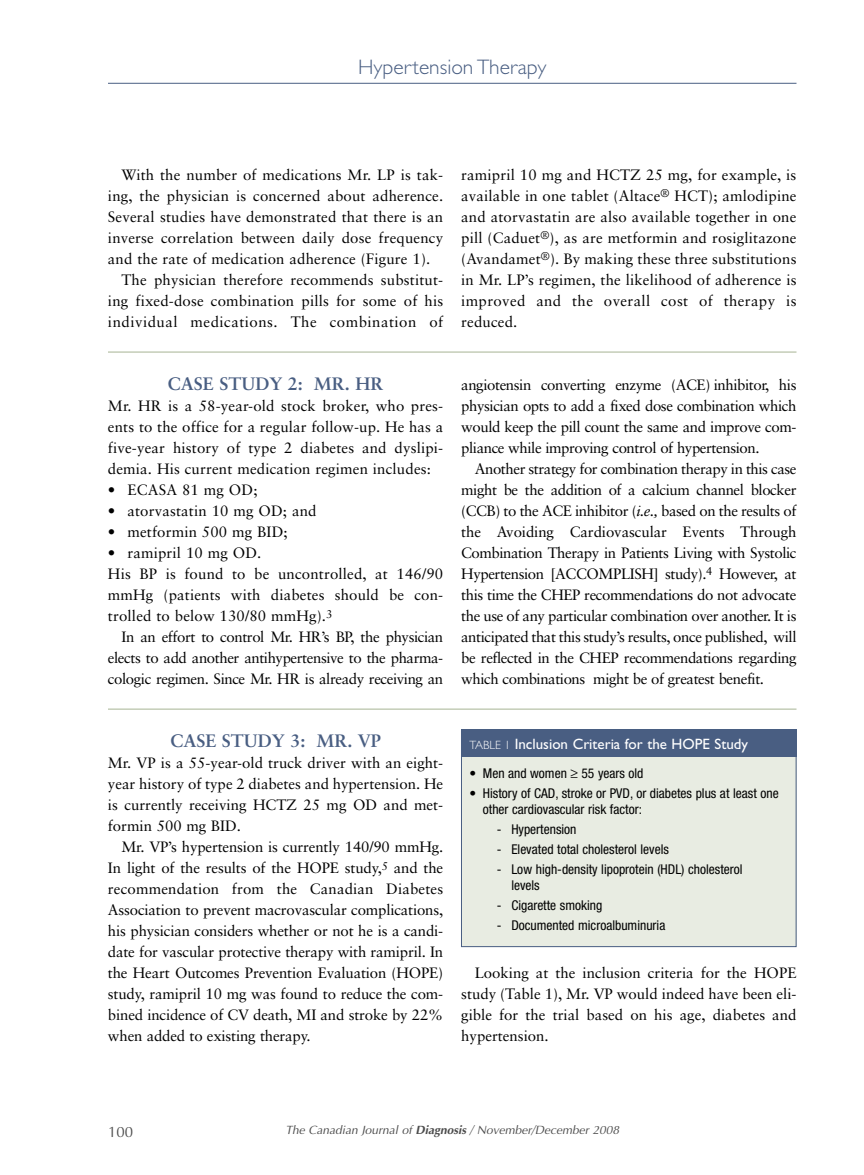
<style>
.page{position:relative;width:864px;height:1175px;background:#fff}
.page>*{position:absolute;margin:0;border:0;box-sizing:border-box;transform-origin:0 0}
.t1{font:300 21px "Gill Sans";color:#495e82}
.t2{font:700 18px "Sabon";color:#495e82}
.t3{font:15px/21px "Sabon";letter-spacing:.01em;color:#000;text-align:justify}
.t4{font:15px "Sabon";letter-spacing:.035em;color:#000}
.t5{font:15px "Gill Sans";color:#fff}
.t6{font:15px "Optima";color:#4d4d4d}
.t7{font:condensed 13.5px/15.8px "Helvetica Neue";color:#000}
.t8{font:italic 12px "Optima";color:#4d4d4d}
.s1{font-style:italic}
.s2{font-weight:300;font-size:12px}
.s3{font-weight:700}
</style>
<div class="page">
<hr style="left:108px;top:83px;width:688px;height:1px;background:#495e82">
<div style="left:461px;top:729px;width:335px;height:217px;background:#e8ece2"></div>
<div style="left:461px;top:729px;width:335px;height:28px;background:#495e82"></div>
<div style="left:461px;top:730px;width:335px;height:217px;border:1px solid #495e82"></div>
<hr style="left:108px;top:351px;width:688px;height:2px;background:#c4cdb7">
<hr style="left:108px;top:708px;width:688px;height:2px;background:#c4cdb7">
<h1 class="t1" style="left:358px;top:59px;width:190px">Hypertension Therapy</h1>
<p class="t3" style="left:121px;top:166px;width:323px">With the number of medications Mr. LP is tak-</p>
<p class="t3" style="left:108px;top:187px;width:337px">ing, the physician is concerned about adherence.</p>
<p class="t3" style="left:108px;top:208px;width:337px">Several studies have demonstrated that there is an</p>
<p class="t3" style="left:108px;top:229px;width:337px">inverse correlation between daily dose frequency</p>
<p class="t3" style="left:108px;top:250px;width:324px">and the rate of medication adherence (Figure 1).</p>
<p class="t3" style="left:121px;top:271px;width:323px">The physician therefore recommends substitut-</p>
<p class="t3" style="left:108px;top:292px;width:337px">ing fixed-dose combination pills for some of his</p>
<p class="t4" style="left:108px;top:316px;width:337px">individual medications. The combination of</p>
<p class="t3" style="left:461px;top:166px;width:337px">ramipril 10 mg and HCTZ 25 mg, for example, is available in one tablet (Altace<sup>®</sup> HCT); amlodipine and atorvastatin are also available together in one pill (Caduet<sup>®</sup>), as are metformin and rosiglitazone (Avandamet<sup>®</sup>). By making these three substitutions in Mr. LP’s regimen, the likelihood of adherence is improved and the overall cost of therapy is reduced.</p>
<p class="t2" style="left:168px;top:376px;width:217px">CASE STUDY 2: MR. HR</p>
<p class="t3" style="left:108px;top:397px;width:337px">Mr. HR is a 58-year-old stock broker, who pres&shy;ents to the office for a regular follow-up. He has a five-year history of type 2 diabetes and dyslipi&shy;demia. His current medication regimen includes:</p>
<p class="t3" style="left:108px;top:481px;width:151px">• ECASA 81 mg OD;</p>
<p class="t3" style="left:108px;top:502px;width:210px">• atorvastatin 10 mg OD; and</p>
<p class="t3" style="left:108px;top:523px;width:181px">• metformin 500 mg BID;</p>
<p class="t3" style="left:108px;top:544px;width:337px;text-align:left">• ramipril 10 mg OD.<br>His BP is found to be uncontrolled, at 146/90 mmHg (patients with diabetes should be con&shy;trolled to below 130/80 mmHg).<sup>3</sup></p>
<p class="t3" style="left:108px;top:628px;width:337px;text-indent:14px">In an effort to control Mr. HR’s BP, the physician elects to add another antihypertensive to the pharma&shy;cologic regimen. Since Mr. HR is already receiving an</p>
<p class="t3" style="left:461px;top:376px;width:337px">angiotensin converting enzyme (ACE) inhibitor, his physician opts to add a fixed dose combination which would keep the pill count the same and improve com&shy;pliance while improving control of hypertension.</p>
<p class="t3" style="left:461px;top:460px;width:337px;text-indent:14px">Another strategy for combination therapy in this case might be the addition of a calcium channel blocker (CCB) to the ACE inhibitor (<span class="s1">i.e.,</span> based on the results of the Avoiding Cardiovascular Events Through Combination Therapy in Patients Living with Systolic Hypertension [ACCOMPLISH] study).<sup>4</sup> However, at this time the CHEP recommendations do not advocate the use of any particular combination over another. It is anticipated that this study’s results, once published, will be reflected in the CHEP recommendations regarding which combinations might be of greatest benefit.</p>
<p class="t2" style="left:170px;top:733px;width:212px">CASE STUDY 3: MR. VP</p>
<p class="t3" style="left:108px;top:754px;width:337px">Mr. VP is a 55-year-old truck driver with an eight&shy;year history of type 2 diabetes and hypertension. He is currently receiving HCTZ 25 mg OD and met&shy;formin 500 mg BID.</p>
<p class="t3" style="left:108px;top:838px;width:337px;text-indent:14px">Mr. VP’s hypertension is currently 140/90 mmHg.<br>In light of the results of the HOPE study,<sup>5</sup> and the recommendation from the Canadian Diabetes Association to prevent macrovascular complications, his physician considers whether or not he is a candi&shy;date for vascular protective therapy with ramipril. In the Heart Outcomes Prevention Evaluation (HOPE) study, ramipril 10 mg was found to reduce the com&shy;bined incidence of CV death, MI and stroke by 22% when added to existing therapy.</p>
<p class="t5" style="left:469px;top:739px;width:280px"><span class="s2">TABLE 1</span> Inclusion Criteria for the HOPE Study</p>
<p class="t7" style="left:469px;top:766px;width:176px">• Men and women ≥ 55 years old</p>
<p class="t7" style="left:483px;top:786px;width:297px;text-indent:-14px">• History of CAD, stroke or PVD, or diabetes plus at least one other cardiovascular risk factor:</p>
<p class="t7" style="left:497px;top:822px;width:81px">- Hypertension</p>
<p class="t7" style="left:497px;top:842px;width:174px">- Elevated total cholesterol levels</p>
<p class="t7" style="left:511px;top:862px;width:233px;text-indent:-15px">- Low high-density lipoprotein (HDL) cholesterol levels</p>
<p class="t7" style="left:497px;top:898px;width:107px">- Cigarette smoking</p>
<p class="t7" style="left:497px;top:918px;width:170px">- Documented microalbuminuria</p>
<p class="t3" style="left:461px;top:964px;width:337px;text-indent:14px">Looking at the inclusion criteria for the HOPE study (Table 1), Mr. VP would indeed have been eli&shy;gible for the trial based on his age, diabetes and hypertension.</p>
<p class="t6" style="left:108px;top:1125px;width:27px">100</p>
<p class="t8" style="left:285px;top:1125px;width:338px">The Canadian Journal of <span class="s3">Diagnosis</span> / November/December 2008</p>
</div>
